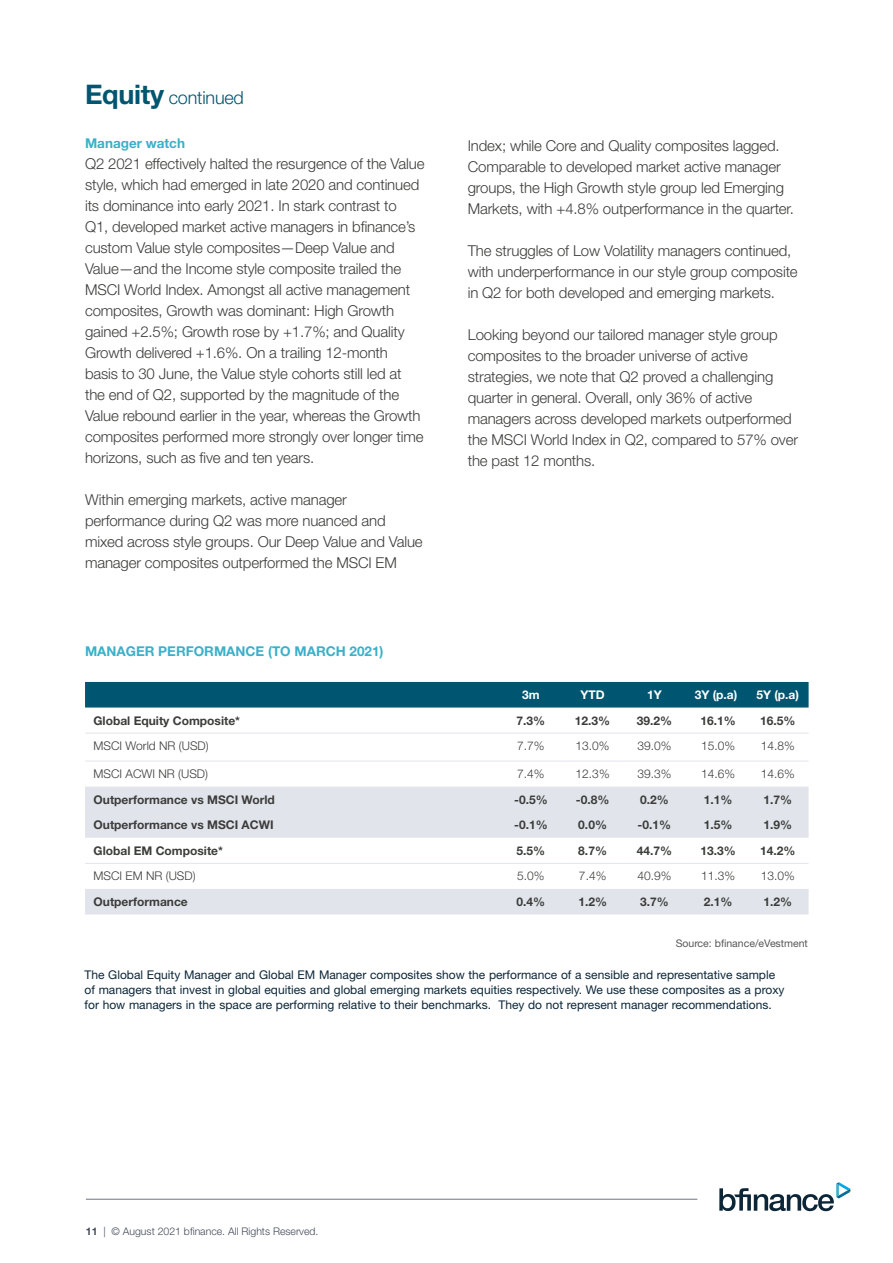
<style>
.page{position:relative;width:893px;height:1263px;background:#fff}
.page>*{position:absolute;margin:0;border:0;box-sizing:border-box;transform-origin:0 0}
.t1{font:300 18px "Helvetica Neue LT Std";letter-spacing:-.01em;color:#005570}
.t2{font:300 15px/21px "Helvetica Neue LT Std";letter-spacing:-.01em;color:#3c3c3b}
.t3{font:700 13.5px "Helvetica Neue LT Std";color:#3ab0c9}
.t4{font:12px/15px "Helvetica Neue LT Std";color:#0c2638}
.t5{font:700 12px "Helvetica Neue LT Std";color:#3c3c3b}
.t6{font:300 12px "Helvetica Neue LT Std";color:#3c3c3b}
.t7{font:700 12px "Helvetica Neue LT Std";color:#fff}
.t8{font:300 10.5px "Helvetica Neue LT Std";color:#414a58}
.t9{font:10.5px "Helvetica Neue LT Std";color:#575756}
.s1{font-weight:700;font-size:27px}
.s2{font-weight:700}
</style>
<div class="page">
<div style="left:85px;top:682px;width:724px;height:25px;background:#005570"></div>
<svg style="left:85px;top:787px;width:724px;height:127px;fill:#e1e5eb"></svg>
<hr style="left:85px;top:733px;width:415px;height:1px;background:#e1e5eb">
<hr style="left:500px;top:733px;width:62px;height:1px;background:#e1e5eb">
<hr style="left:562px;top:733px;width:61px;height:1px;background:#e1e5eb">
<hr style="left:623px;top:733px;width:62px;height:1px;background:#e1e5eb">
<hr style="left:685px;top:733px;width:62px;height:1px;background:#e1e5eb">
<hr style="left:747px;top:733px;width:62px;height:1px;background:#e1e5eb">
<hr style="left:85px;top:761px;width:415px;height:1px;background:#e1e5eb">
<hr style="left:500px;top:761px;width:62px;height:1px;background:#e1e5eb">
<hr style="left:562px;top:761px;width:61px;height:1px;background:#e1e5eb">
<hr style="left:623px;top:761px;width:62px;height:1px;background:#e1e5eb">
<hr style="left:685px;top:761px;width:62px;height:1px;background:#e1e5eb">
<hr style="left:747px;top:761px;width:62px;height:1px;background:#e1e5eb">
<hr style="left:85px;top:863px;width:415px;height:1px;background:#e1e5eb">
<hr style="left:500px;top:863px;width:62px;height:1px;background:#e1e5eb">
<hr style="left:562px;top:863px;width:61px;height:1px;background:#e1e5eb">
<hr style="left:623px;top:863px;width:62px;height:1px;background:#e1e5eb">
<hr style="left:685px;top:863px;width:62px;height:1px;background:#e1e5eb">
<hr style="left:747px;top:863px;width:62px;height:1px;background:#e1e5eb">
<hr style="left:86px;top:1199px;width:611px;height:1px;background:#6e727f">
<svg style="left:719px;top:1182px;width:131px;height:29px"></svg>
<p class="t1" style="left:85px;top:87px;width:160px"><span class="s1">Equity</span> continued</p>
<p class="t3" style="left:85px;top:135px;width:101px">Manager watch</p>
<p class="t2" style="left:85px;top:153px;width:341px">Q2 2021 effectively halted the resurgence of the Value style, which had emerged in late 2020 and continued its dominance into early 2021. In stark contrast to<br>Q1, developed market active managers in bfinance’s custom Value style composites—Deep Value and Value—and the Income style composite trailed the MSCI World Index. Amongst all active management composites, Growth was dominant: High Growth gained +2.5%; Growth rose by +1.7%; and Quality Growth delivered +1.6%. On a trailing 12-month basis to 30 June, the Value style cohorts still led at the end of Q2, supported by the magnitude of the Value rebound earlier in the year, whereas the Growth composites performed more strongly over longer time horizons, such as five and ten years.</p>
<p class="t2" style="left:85px;top:489px;width:339px">Within emerging markets, active manager performance during Q2 was more nuanced and mixed across style groups. Our Deep Value and Value manager composites outperformed the MSCI EM</p>
<p class="t3" style="left:85px;top:642px;width:300px">MANAGER PERFORMANCE (TO MARCH 2021)</p>
<p class="t2" style="left:468px;top:135px;width:328px">Index; while Core and Quality composites lagged.<br>Comparable to developed market active manager groups, the High Growth style group led Emerging Markets, with +4.8% outperformance in the quarter.</p>
<p class="t2" style="left:468px;top:240px;width:331px">The struggles of Low Volatility managers continued, with underperformance in our style group composite in Q2 for both developed and emerging markets.</p>
<p class="t2" style="left:468px;top:324px;width:332px">Looking beyond our tailored manager style group composites to the broader universe of active strategies, we note that Q2 proved a challenging quarter in general. Overall, only 36% of active managers across developed markets outperformed the MSCI World Index in Q2, compared to 57% over the past 12 months.</p>
<p class="t7" style="left:522px;top:687px;width:19px">3m</p>
<p class="t7" style="left:580px;top:687px;width:26px">YTD</p>
<p class="t7" style="left:647px;top:687px;width:16px">1Y</p>
<p class="t7" style="left:695px;top:687px;width:44px">3Y (p.a)</p>
<p class="t7" style="left:756px;top:687px;width:44px">5Y (p.a)</p>
<p class="t5" style="left:94px;top:713px;width:148px">Global Equity Composite*</p>
<p class="t5" style="left:517px;top:713px;width:30px">7.3%</p>
<p class="t5" style="left:575px;top:713px;width:37px">12.3%</p>
<p class="t5" style="left:637px;top:713px;width:37px">39.2%</p>
<p class="t5" style="left:700px;top:713px;width:37px">16.1%</p>
<p class="t5" style="left:760px;top:713px;width:37px">16.5%</p>
<p class="t6" style="left:94px;top:738px;width:117px">MSCI World NR (USD)</p>
<p class="t6" style="left:517px;top:738px;width:29px">7.7%</p>
<p class="t6" style="left:576px;top:738px;width:36px">13.0%</p>
<p class="t6" style="left:637px;top:738px;width:36px">39.0%</p>
<p class="t6" style="left:701px;top:738px;width:36px">15.0%</p>
<p class="t6" style="left:761px;top:738px;width:36px">14.8%</p>
<p class="t6" style="left:94px;top:766px;width:116px">MSCI ACWI NR (USD)</p>
<p class="t6" style="left:517px;top:766px;width:29px">7.4%</p>
<p class="t6" style="left:576px;top:766px;width:36px">12.3%</p>
<p class="t6" style="left:637px;top:766px;width:36px">39.3%</p>
<p class="t6" style="left:701px;top:766px;width:36px">14.6%</p>
<p class="t6" style="left:761px;top:766px;width:36px">14.6%</p>
<p class="t5" style="left:94px;top:792px;width:183px">Outperformance vs MSCI World</p>
<p class="t5" style="left:514px;top:792px;width:35px">-0.5%</p>
<p class="t5" style="left:576px;top:792px;width:35px">-0.8%</p>
<p class="t5" style="left:640px;top:792px;width:30px">0.2%</p>
<p class="t5" style="left:704px;top:792px;width:30px">1.1%</p>
<p class="t5" style="left:763px;top:792px;width:30px">1.7%</p>
<p class="t5" style="left:94px;top:817px;width:181px">Outperformance vs MSCI ACWI</p>
<p class="t5" style="left:514px;top:817px;width:35px">-0.1%</p>
<p class="t5" style="left:578px;top:817px;width:30px">0.0%</p>
<p class="t5" style="left:638px;top:817px;width:35px">-0.1%</p>
<p class="t5" style="left:704px;top:817px;width:30px">1.5%</p>
<p class="t5" style="left:763px;top:817px;width:30px">1.9%</p>
<p class="t5" style="left:94px;top:843px;width:131px">Global EM Composite*</p>
<p class="t5" style="left:517px;top:843px;width:30px">5.5%</p>
<p class="t5" style="left:578px;top:843px;width:30px">8.7%</p>
<p class="t5" style="left:637px;top:843px;width:37px">44.7%</p>
<p class="t5" style="left:700px;top:843px;width:37px">13.3%</p>
<p class="t5" style="left:760px;top:843px;width:37px">14.2%</p>
<p class="t6" style="left:94px;top:869px;width:104px">MSCI EM NR (USD)</p>
<p class="t6" style="left:517px;top:869px;width:29px">5.0%</p>
<p class="t6" style="left:579px;top:869px;width:29px">7.4%</p>
<p class="t6" style="left:637px;top:869px;width:36px">40.9%</p>
<p class="t6" style="left:701px;top:869px;width:36px">11.3%</p>
<p class="t6" style="left:761px;top:869px;width:36px">13.0%</p>
<p class="t5" style="left:94px;top:894px;width:96px">Outperformance</p>
<p class="t5" style="left:517px;top:894px;width:30px">0.4%</p>
<p class="t5" style="left:578px;top:894px;width:30px">1.2%</p>
<p class="t5" style="left:640px;top:894px;width:30px">3.7%</p>
<p class="t5" style="left:704px;top:894px;width:30px">2.1%</p>
<p class="t5" style="left:763px;top:894px;width:30px">1.2%</p>
<p class="t9" style="left:676px;top:937px;width:134px">Source: bfinance/eVestment</p>
<p class="t4" style="left:85px;top:967px;width:701px">The Global Equity Manager and Global EM Manager composites show the performance of a sensible and representative sample of managers that invest in global equities and global emerging markets equities respectively. We use these composites as a proxy for how managers in the space are performing relative to their benchmarks. They do not represent manager recommendations.</p>
<p class="t8" style="left:86px;top:1224px;width:234px"><span class="s2">11</span> | © August 2021 bfinance. All Rights Reserved.</p>
</div>
